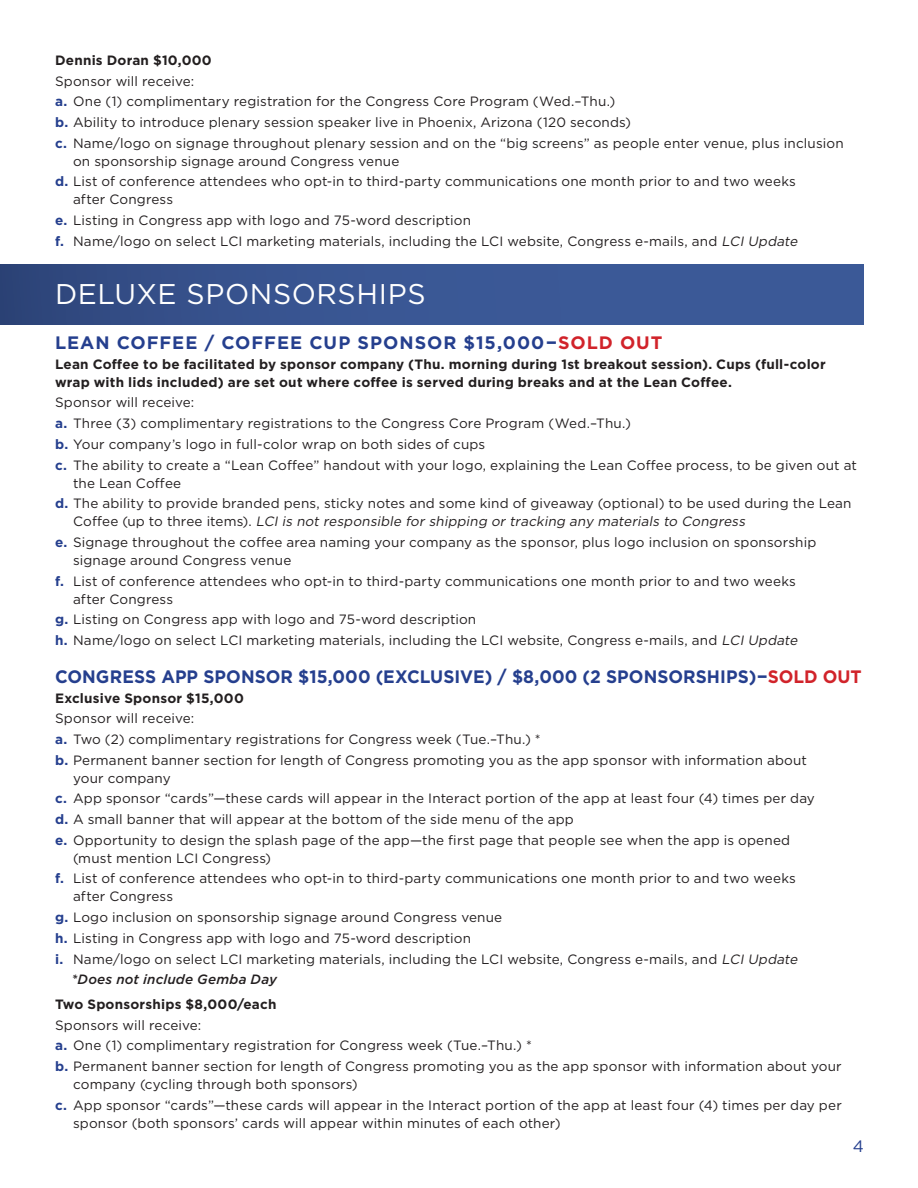
<style>
.page{position:relative;width:918px;height:1188px;background:#fff}
.page>*{position:absolute;margin:0;border:0;box-sizing:border-box;transform-origin:0 0}
.t1{font:28.5px "Gotham";letter-spacing:.02em;color:#fff}
.t2{font:700 18px "Gotham";letter-spacing:.01em;color:#253f8e;scale:.96 1}
.t3{font:700 18px "Gotham";letter-spacing:.055em;color:#253f8e}
.t4{font:16.5px "Gotham";color:#253f8e}
.t5{font:13.5px/20.7px "Gotham";letter-spacing:.01em;color:#231f20}
.t6{font:700 13.5px/18px "Gotham";letter-spacing:.015em;color:#231f20}
.t7{font:italic 500 13.5px "Gotham";letter-spacing:.015em;color:#231f20}
.s1{font-weight:700;color:#253f8e}
.s2{font-style:italic}
.s3{color:#d1232a}
</style>
<div class="page">
<div style="left:0;top:265px;width:864px;height:60px;background:linear-gradient(to right,#324b83,#3e5e9e)"></div>
<p class="t6" style="left:55px;top:51px;width:158px">Dennis Doran $10,000</p>
<p class="t5" style="left:55px;top:70px;width:790px">Sponsor will receive:<br><span class="s1">a.</span> One (1) complimentary registration for the Congress Core Program (Wed.–Thu.)<br><span class="s1">b.</span> Ability to introduce plenary session speaker live in Phoenix, Arizona (120 seconds)<br><span class="s1">c.</span> Name/logo on signage throughout plenary session and on the “big screens” as people enter venue, plus inclusion</p>
<p class="t5" style="left:55px;top:150px;width:742px;text-indent:18px">on sponsorship signage around Congress venue<br><span class="s1">d.</span> List of conference attendees who opt-in to third-party communications one month prior to and two weeks</p>
<p class="t5" style="left:55px;top:189px;width:747px;text-indent:18px">after Congress<br><span class="s1">e.</span> Listing in Congress app with logo and 75-word description<br><span class="s1">f.</span> Name/logo on select LCI marketing materials, including the LCI website, Congress e-mails, and <span class="s2">LCI Update</span></p>
<h1 class="t1" style="left:55px;top:276px;width:372px">DELUXE SPONSORSHIPS</h1>
<h2 class="t3" style="left:55px;top:331px;width:609px">LEAN COFFEE / COFFEE CUP SPONSOR $15,000−<span class="s3">SOLD OUT</span></h2>
<p class="t6" style="left:55px;top:355px;width:772px">Lean Coffee to be facilitated by sponsor company (Thu. morning during 1st breakout session). Cups (full-color wrap with lids included) are set out where coffee is served during breaks and at the Lean Coffee.</p>
<p class="t5" style="left:55px;top:392px;width:803px">Sponsor will receive:<br><span class="s1">a.</span> Three (3) complimentary registrations to the Congress Core Program (Wed.–Thu.)<br><span class="s1">b.</span> Your company’s logo in full-color wrap on both sides of cups<br><span class="s1">c.</span> The ability to create a “Lean Coffee” handout with your logo, explaining the Lean Coffee process, to be given out at</p>
<p class="t5" style="left:55px;top:472px;width:798px;text-indent:18px">the Lean Coffee<br><span class="s1">d.</span> The ability to provide branded pens, sticky notes and some kind of giveaway (optional) to be used during the Lean</p>
<p class="t5" style="left:55px;top:511px;width:763px;text-indent:18px">C o ff e e (u p t o t h r e e i t e m s) . <span class="s2">LCI is not responsible for shipping or tracking any materials to Congress<br></span><span class="s1">e.</span> Signage throughout the coffee area naming your company as the sponsor, plus logo inclusion on sponsorship</p>
<p class="t5" style="left:55px;top:550px;width:742px;text-indent:18px">signage around Congress venue<br><span class="s1">f.</span> List of conference attendees who opt-in to third-party communications one month prior to and two weeks</p>
<p class="t5" style="left:55px;top:588px;width:747px;text-indent:18px">after Congress<br><span class="s1">g.</span> Listing on Congress app with logo and 75-word description<br><span class="s1">h.</span> Name/logo on select LCI marketing materials, including the LCI website, Congress e-mails, and <span class="s2">LCI Update</span></p>
<h2 class="t2" style="left:55px;top:665px;width:842px">CONGRESS APP SPONSOR $15,000 (EXCLUSIVE) / $8,000 (2 SPONSORSHIPS)−<span class="s3">SOLD OUT</span></h2>
<p class="t6" style="left:55px;top:689px;width:190px">Exclusive Sponsor $15,000</p>
<p class="t5" style="left:55px;top:708px;width:753px">Sponsor will receive:<br><span class="s1">a.</span> Two (2) complimentary registrations for Congress week (Tue.–Thu.) *<br><span class="s1">b.</span> Permanent banner section for length of Congress promoting you as the app sponsor with information about</p>
<p class="t5" style="left:55px;top:767px;width:761px;text-indent:18px">your company<br><span class="s1">c.</span> App sponsor “cards”—these cards will appear in the Interact portion of the app at least four (4) times per day <span class="s1">d.</span> A small banner that will appear at the bottom of the side menu of the app<br><span class="s1">e.</span> Opportunity to design the splash page of the app—the first page that people see when the app is opened</p>
<p class="t5" style="left:55px;top:847px;width:742px;text-indent:18px">(must mention LCI Congress)<br><span class="s1">f.</span> List of conference attendees who opt-in to third-party communications one month prior to and two weeks</p>
<p class="t5" style="left:73px;top:886px;width:102px">after Congress</p>
<p class="t5" style="left:55px;top:907px;width:449px"><span class="s1">g.</span> Logo inclusion on sponsorship signage around Congress venue</p>
<p class="t5" style="left:55px;top:927px;width:417px"><span class="s1">h.</span> Listing in Congress app with logo and 75-word description</p>
<p class="t5" style="left:55px;top:948px;width:747px"><span class="s1">i.</span> Name/logo on select LCI marketing materials, including the LCI website, Congress e-mails, and <span class="s2">LCI Update</span></p>
<p class="t7" style="left:72px;top:971px;width:207px">*Does not include Gemba Day</p>
<p class="t6" style="left:55px;top:995px;width:223px">Two Sponsorships $8,000/each</p>
<p class="t5" style="left:55px;top:1014px;width:788px">Sponsors will receive:<br><span class="s1">a.</span> One (1) complimentary registration for Congress week (Tue.–Thu.) *<br><span class="s1">b.</span> Permanent banner section for length of Congress promoting you as the app sponsor with information about your</p>
<p class="t5" style="left:55px;top:1074px;width:788px;text-indent:18px">company (cycling through both sponsors)<br><span class="s1">c.</span> App sponsor “cards”—these cards will appear in the Interact portion of the app at least four (4) times per day per</p>
<p class="t5" style="left:73px;top:1112px;width:489px">sponsor (both sponsors’ cards will appear within minutes of each other)</p>
<p class="t4" style="left:853px;top:1135px;width:13px">4</p>
</div>
